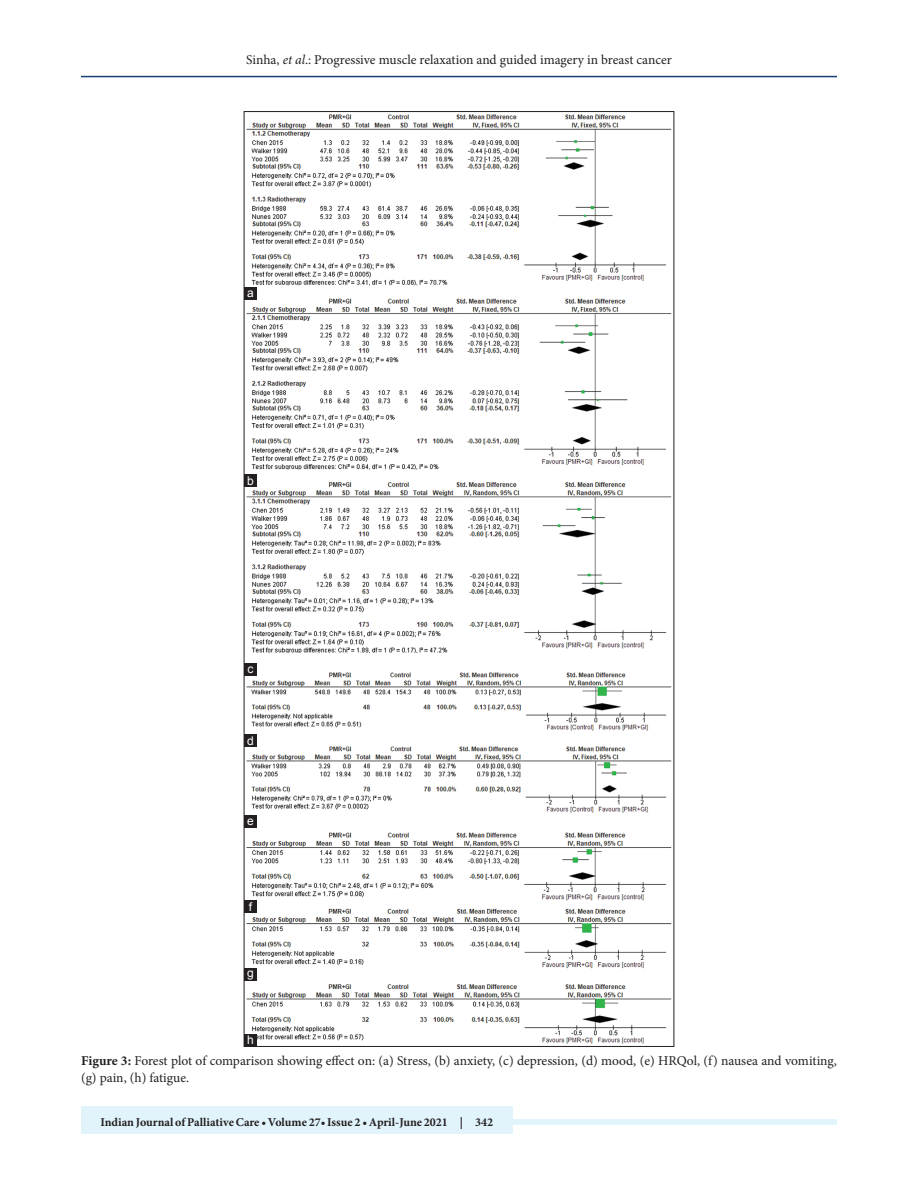
<style>
.page{position:relative;width:918px;height:1188px;background:#fff}
.page>*{position:absolute;margin:0;border:0;box-sizing:border-box;transform-origin:0 0}
.FGC{font:13.5px/16.5px "Minion Pro";color:#231f20}
.t1{font:700 12px "Minion Pro";color:#231f20}
.LABEL{font:12px "Arial";color:#fff}
.s1{font-style:italic}
.s2{font-weight:700}
</style>
<div class="page">
<hr style="left:81px;top:76px;width:756px;height:1px;background:#164077">
<div style="left:81px;top:1119px;width:756px;height:6px;background:#e1f4fc"></div>
<div style="left:81px;top:1106px;width:432px;height:28px;background:#e1f4fc"></div>
<img style="left:246px;top:114px;width:426px;height:930px">
<div style="left:244px;top:734px;width:13px;height:13px;background:#231f20"></div>
<div style="left:244px;top:1034px;width:13px;height:12px;background:#231f20"></div>
<div style="left:244px;top:663px;width:13px;height:13px;background:#231f20"></div>
<div style="left:244px;top:968px;width:13px;height:13px;background:#231f20"></div>
<div style="left:244px;top:474px;width:13px;height:13px;background:#231f20"></div>
<div style="left:244px;top:901px;width:13px;height:12px;background:#231f20"></div>
<div style="left:244px;top:287px;width:13px;height:13px;background:#231f20"></div>
<div style="left:244px;top:815px;width:13px;height:13px;background:#231f20"></div>
<p class="FGC" style="left:246px;top:51px;width:427px">Sinha, <span class="s1">et al</span>.: Progressive muscle relaxation and guided imagery in breast cancer</p>
<p class="LABEL" style="left:247px;top:285px;width:8px">a</p>
<p class="LABEL" style="left:247px;top:473px;width:8px">b</p>
<p class="LABEL" style="left:247px;top:661px;width:7px">c</p>
<p class="LABEL" style="left:247px;top:733px;width:8px">d</p>
<p class="LABEL" style="left:247px;top:813px;width:8px">e</p>
<p class="LABEL" style="left:249px;top:899px;width:5px">f</p>
<p class="LABEL" style="left:247px;top:964px;width:8px">g</p>
<p class="LABEL" style="left:247px;top:1032px;width:8px">h</p>
<p class="FGC" style="left:81px;top:1053px;width:757px"><span class="s2">Figure 3:</span> Forest plot of comparison showing effect on: (a) Stress, (b) anxiety, (c) depression, (d) mood, (e) HRQol, (f) nausea and vomiting, (g) pain, (h) fatigue.</p>
<p class="t1" style="left:100px;top:1113px;width:394px">Indian Journal of Palliative Care • Volume 27• Issue 2 • April-June 2021 | 342</p>
</div>
